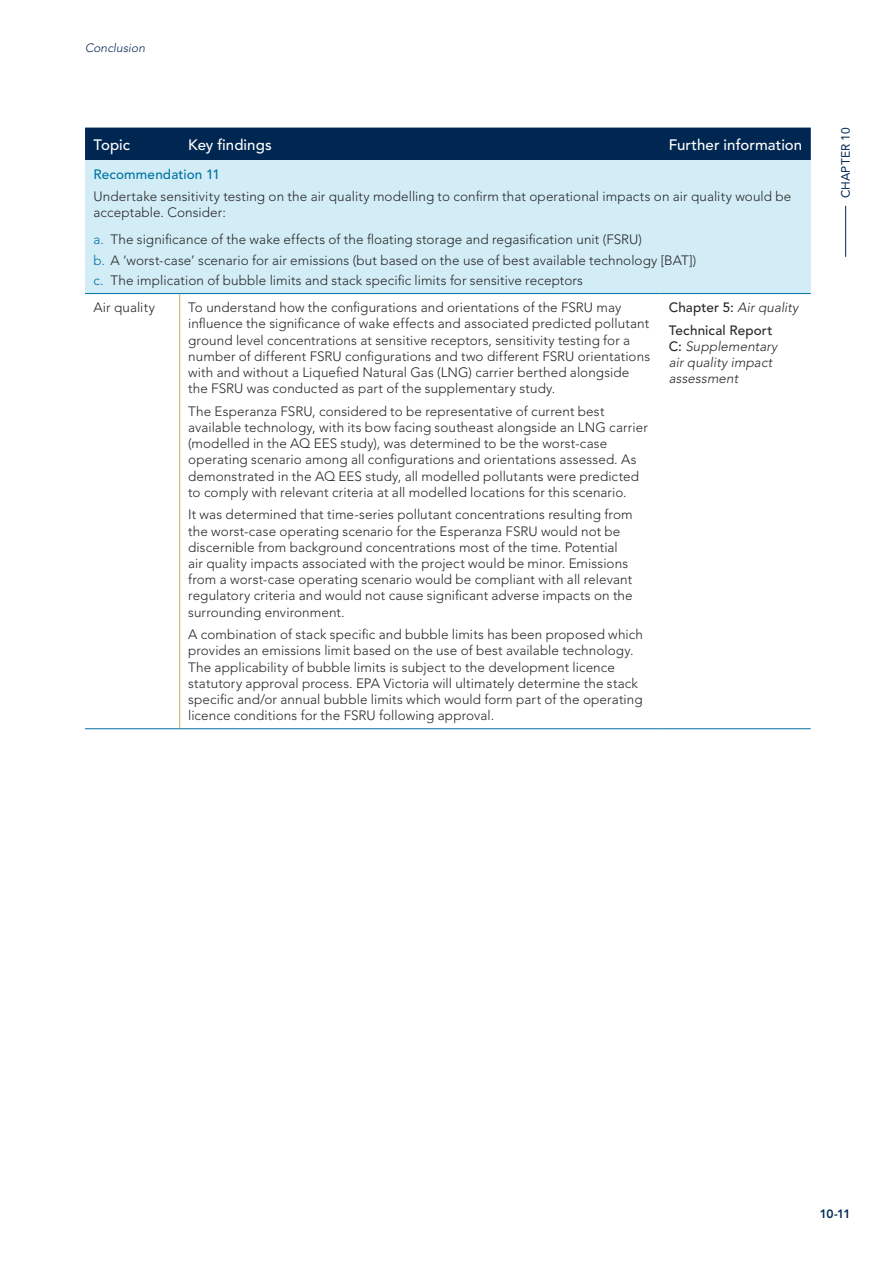
<style>
.page{position:relative;width:893px;height:1263px;background:#fff}
.page>*{position:absolute;margin:0;border:0;box-sizing:border-box;transform-origin:0 0}
.Table_Heading{font:500 15px "Avenir LT Std";letter-spacing:.005em;color:#fff}
.Table_Body_9pt{font:300 13.5px/16.2px "Avenir LT Std";letter-spacing:.005em;color:#292829}
.Alpha_Bullet{font:300 13.5px "Avenir LT Std";letter-spacing:.005em;color:#292829}
.Table_Body_9pt-2{font:italic 300 13.5px/16.2px "Avenir LT Std";letter-spacing:.005em;color:#292829}
.Table_Body_9pt-3{font:500 13.5px "Avenir LT Std";letter-spacing:.01em;color:#0071a4}
.t1{font:italic 300 12px "Avenir LT Std";letter-spacing:.01em;color:#002752}
.t2{font:12px "Avenir LT Std";letter-spacing:.01em;color:#002752}
.t3{font:800 12px "Avenir LT Std";color:#002752}
.s1{color:#0071a4}
.s2{font-weight:500;font-style:normal}
</style>
<div class="page">
<hr style="left:845px;top:206px;width:1px;height:51px;background:#002752">
<div style="left:85px;top:128px;width:726px;height:32px;background:#002752"></div>
<div style="left:85px;top:160px;width:726px;height:134px;background:#d2edf6"></div>
<hr style="left:179px;top:294px;width:1px;height:434px;background:#c7ac64">
<hr style="left:85px;top:728px;width:95px;height:1px;background:#0071a4">
<hr style="left:180px;top:728px;width:480px;height:1px;background:#0071a4">
<hr style="left:85px;top:293px;width:95px;height:1px;background:#0071a4">
<hr style="left:180px;top:293px;width:480px;height:1px;background:#0071a4">
<hr style="left:660px;top:293px;width:151px;height:1px;background:#0071a4">
<hr style="left:660px;top:728px;width:151px;height:1px;background:#0071a4">
<p class="t1" style="left:85px;top:40px;width:62px">Conclusion</p>
<p class="Table_Heading" style="left:94px;top:136px;width:38px">Topic</p>
<p class="Table_Heading" style="left:188px;top:136px;width:85px">Key findings</p>
<p class="Table_Heading" style="left:669px;top:136px;width:135px">Further information</p>
<p class="Table_Body_9pt-3" style="left:94px;top:166px;width:128px">Recommendation 11</p>
<p class="Table_Body_9pt" style="left:94px;top:188px;width:699px">Undertake sensitivity testing on the air quality modelling to confirm that operational impacts on air quality would be acceptable. Consider:</p>
<p class="Alpha_Bullet" style="left:94px;top:232px;width:550px"><span class="s1">a.</span> The significance of the wake effects of the floating storage and regasification unit (FSRU)</p>
<p class="Alpha_Bullet" style="left:94px;top:252px;width:604px"><span class="s1">b.</span> A ‘worst-case’ scenario for air emissions (but based on the use of best available technology [BAT])</p>
<p class="Alpha_Bullet" style="left:94px;top:272px;width:491px"><span class="s1">c.</span> The implication of bubble limits and stack specific limits for sensitive receptors</p>
<p class="Table_Body_9pt" style="left:94px;top:300px;width:63px">Air quality</p>
<p class="Table_Body_9pt" style="left:188px;top:300px;width:463px">To understand how the configurations and orientations of the FSRU may influence the significance of wake effects and associated predicted pollutant ground level concentrations at sensitive receptors, sensitivity testing for a number of different FSRU configurations and two different FSRU orientations with and without a Liquefied Natural Gas (LNG) carrier berthed alongside the FSRU was conducted as part of the supplementary study.</p>
<p class="Table_Body_9pt" style="left:188px;top:403px;width:461px">The Esperanza FSRU, considered to be representative of current best available technology, with its bow facing southeast alongside an LNG carrier (modelled in the AQ EES study), was determined to be the worst-case operating scenario among all configurations and orientations assessed. As demonstrated in the AQ EES study, all modelled pollutants were predicted to comply with relevant criteria at all modelled locations for this scenario.</p>
<p class="Table_Body_9pt" style="left:188px;top:507px;width:446px">It was determined that time-series pollutant concentrations resulting from the worst-case operating scenario for the Esperanza FSRU would not be discernible from background concentrations most of the time. Potential air quality impacts associated with the project would be minor. Emissions from a worst-case operating scenario would be compliant with all relevant regulatory criteria and would not cause significant adverse impacts on the surrounding environment.</p>
<p class="Table_Body_9pt" style="left:188px;top:626px;width:456px">A combination of stack specific and bubble limits has been proposed which provides an emissions limit based on the use of best available technology.<br>The applicability of bubble limits is subject to the development licence statutory approval process. EPA Victoria will ultimately determine the stack specific and/or annual bubble limits which would form part of the operating licence conditions for the FSRU following approval.</p>
<p class="Table_Body_9pt-2" style="left:669px;top:300px;width:131px"><span class="s2">Chapter 5:</span> Air quality</p>
<p class="Table_Body_9pt-2" style="left:669px;top:322px;width:110px"><span class="s2">Technical Report<br>C:</span> Supplementary air quality impact assessment</p>
<p class="t2" style="left:839px;top:198px;width:72px;rotate:-90deg">CHAPTER 10</p>
<p class="t3" style="left:820px;top:1206px;width:32px">10-11</p>
</div>
